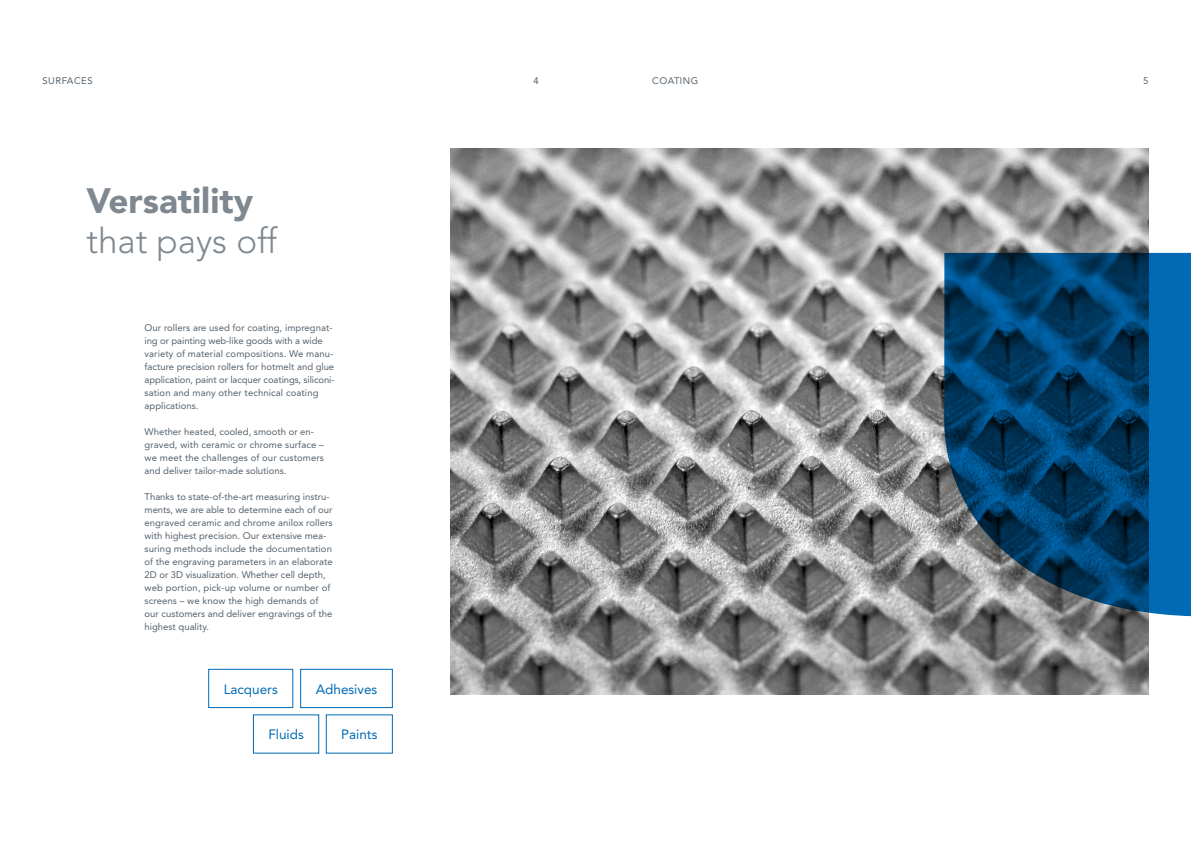
<style>
.page{position:relative;width:1191px;height:842px;background:#fff}
.page>*{position:absolute;margin:0;border:0;box-sizing:border-box;transform-origin:0 0}
.t1{font:900 35px "Avenir LT Std";color:#7f8890}
.t2{font:300 35px "Avenir LT Std";color:#7f8890}
.t3{font:13.5px "Avenir LT Std";color:#006ab4}
.t4{font:9.5px/13px "Avenir LT Std";color:#54616c}
.t5{font:9.5px "Avenir LT Std";letter-spacing:.05em;color:#54616c}
</style>
<div class="page">
<img style="left:451px;top:149px;width:697px;height:546px">
<svg style="left:944px;top:253px;width:247px;height:363px;background:#0f4d79"></svg>
<div style="left:208px;top:669px;width:85px;height:39px;border:1px solid #006ab4"></div>
<div style="left:300px;top:669px;width:93px;height:39px;border:1px solid #006ab4"></div>
<div style="left:326px;top:714px;width:67px;height:39px;border:1px solid #006ab4"></div>
<div style="left:253px;top:714px;width:66px;height:39px;border:1px solid #006ab4"></div>
<p class="t5" style="left:43px;top:75px;width:52px">SURFACES</p>
<p class="t4" style="left:533px;top:74px;width:7px">4</p>
<p class="t5" style="left:652px;top:75px;width:47px">COATING</p>
<p class="t4" style="left:1143px;top:74px;width:7px">5</p>
<h1 class="t1" style="left:86px;top:179px;width:168px">Versatility</h1>
<h1 class="t2" style="left:86px;top:220px;width:192px">that pays off</h1>
<p class="t4" style="left:145px;top:321px;width:191px">Our rollers are used for coating, impregnat&shy;ing or painting web-like goods with a wide variety of material compositions. We manu&shy;facture precision rollers for hotmelt and glue application, paint or lacquer coatings, siliconi&shy;sation and many other technical coating applications.</p>
<p class="t4" style="left:145px;top:425px;width:181px">Whether heated, cooled, smooth or en&shy;graved, with ceramic or chrome surface – we meet the challenges of our customers and deliver tailor-made solutions.</p>
<p class="t4" style="left:145px;top:490px;width:189px">Thanks to state-of-the-art measuring instru&shy;ments, we are able to determine each of our engraved ceramic and chrome anilox rollers with highest precision. Our extensive mea&shy;suring methods include the documentation of the engraving parameters in an elaborate 2D or 3D visualization. Whether cell depth, web portion, pick-up volume or number of screens – we know the high demands of our customers and deliver engravings of the highest quality.</p>
<h2 class="t3" style="left:224px;top:681px;width:56px">Lacquers</h2>
<h2 class="t3" style="left:316px;top:681px;width:63px">Adhesives</h2>
<h2 class="t3" style="left:268px;top:726px;width:37px">Fluids</h2>
<h2 class="t3" style="left:341px;top:726px;width:38px">Paints</h2>
</div>
